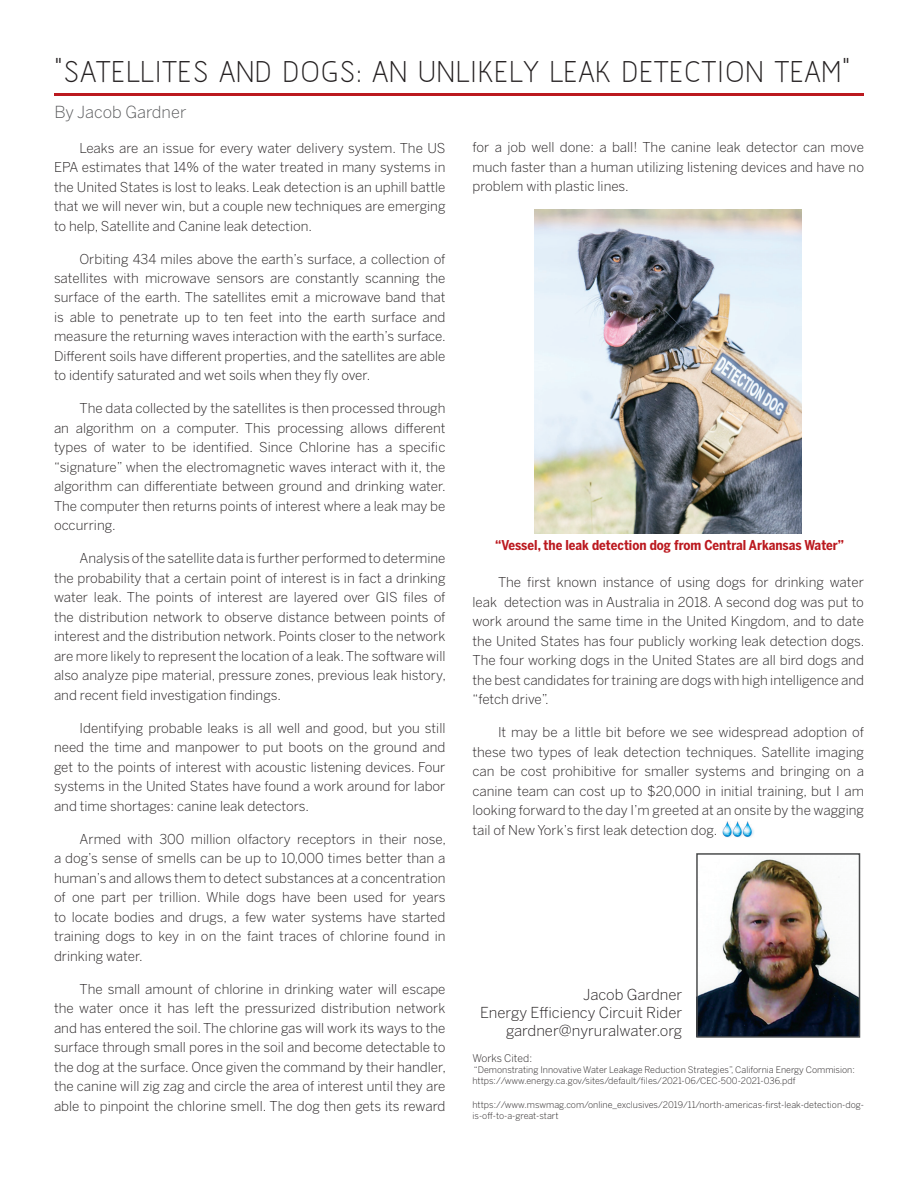
<style>
.page{position:relative;width:918px;height:1188px;background:#fff}
.page>*{position:absolute;margin:0;border:0;box-sizing:border-box;transform-origin:0 0}
.t1{font:37.5px "Acid";letter-spacing:.025em;color:#231f20}
.t2{font:300 16.5px "Benton Sans";color:#57585a}
.t3{font:300 15px/18px "Benton Sans";color:#231f20;text-align:right}
.t4{font:300 13.5px/19.5px "Benton Sans";color:#231f20;text-align:justify}
.t5{font:700 13.5px "Benton Sans Cond";color:#bb191f}
.t6{font:300 10.5px "Benton Sans";color:#231f20}
.t7{font:300 9px/10.8px "Benton Sans";color:#231f20}
</style>
<div class="page">
<hr style="left:54px;top:93px;width:810px;height:3px;background:#bb191f">
<img style="left:723px;top:822px;width:31px;height:15px">
<img style="left:699px;top:859px;width:158px;height:176px">
<div style="left:696px;top:853px;width:164px;height:185px;border:2px solid #4b4c4d"></div>
<img style="left:535px;top:209px;width:267px;height:325px">
<h1 class="t1" style="left:55px;top:57px;width:797px">"SATELLITES AND DOGS: AN UNLIKELY LEAK DETECTION TEAM"</h1>
<p class="t2" style="left:55px;top:103px;width:133px">By Jacob Gardner</p>
<p class="t4" style="left:54px;top:138px;width:393px;text-indent:26px">Leaks are an issue for every water delivery system. The US EPA estimates that 14% of the water treated in many systems in the United States is lost to leaks. Leak detection is an uphill battle that we will never win, but a couple new techniques are emerging to help, Satellite and Canine leak detection.</p>
<p class="t4" style="left:54px;top:249px;width:393px;text-indent:26px">Orbiting 434 miles above the earth’s surface, a collection of satellites with microwave sensors are constantly scanning the surface of the earth. The satellites emit a microwave band that is able to penetrate up to ten feet into the earth surface and measure the returning waves interaction with the earth’s surface.<br>Different soils have different properties, and the satellites are able to identify saturated and wet soils when they fly over.</p>
<p class="t4" style="left:54px;top:399px;width:393px;text-indent:26px">The data collected by the satellites is then processed through an algorithm on a computer. This processing allows different types of water to be identified. Since Chlorine has a specific “signature” when the electromagnetic waves interact with it, the algorithm can differentiate between ground and drinking water.<br>The computer then returns points of interest where a leak may be occurring.</p>
<p class="t4" style="left:54px;top:549px;width:393px;text-indent:26px">Analysis of the satellite data is further performed to determine the probability that a certain point of interest is in fact a drinking water leak. The points of interest are layered over GIS files of the distribution network to observe distance between points of interest and the distribution network. Points closer to the network are more likely to represent the location of a leak. The software will also analyze pipe material, pressure zones, previous leak history, and recent field investigation findings.</p>
<p class="t4" style="left:54px;top:718px;width:393px;text-indent:26px">Identifying probable leaks is all well and good, but you still need the time and manpower to put boots on the ground and get to the points of interest with acoustic listening devices. Four systems in the United States have found a work around for labor and time shortages: canine leak detectors.</p>
<p class="t4" style="left:54px;top:829px;width:393px;text-indent:26px">Armed with 300 million olfactory receptors in their nose, a dog’s sense of smells can be up to 10,000 times better than a human’s and allows them to detect substances at a concentration of one part per trillion. While dogs have been used for years to locate bodies and drugs, a few water systems have started training dogs to key in on the faint traces of chlorine found in drinking water.</p>
<p class="t4" style="left:54px;top:979px;width:393px;text-indent:26px">The small amount of chlorine in drinking water will escape the water once it has left the pressurized distribution network and has entered the soil. The chlorine gas will work its ways to the surface through small pores in the soil and become detectable to the dog at the surface. Once given the command by their handler, the canine will zig zag and circle the area of interest until they are able to pinpoint the chlorine smell. The dog then gets its reward</p>
<p class="t4" style="left:472px;top:137px;width:393px">for a job well done: a ball! The canine leak detector can move much faster than a human utilizing listening devices and have no problem with plastic lines.</p>
<p class="t5" style="left:495px;top:537px;width:351px">“Vessel, the leak detection dog from Central Arkansas Water”</p>
<p class="t4" style="left:472px;top:572px;width:393px;text-indent:26px">The first known instance of using dogs for drinking water leak detection was in Australia in 2018. A second dog was put to work around the same time in the United Kingdom, and to date the United States has four publicly working leak detection dogs.<br>The four working dogs in the United States are all bird dogs and the best candidates for training are dogs with high intelligence and “fetch drive”.</p>
<p class="t4" style="left:472px;top:722px;width:393px;text-indent:26px">It may be a little bit before we see widespread adoption of these two types of leak detection techniques. Satellite imaging can be cost prohibitive for smaller systems and bringing on a canine team can cost up to $20,000 in initial training, but I am looking forward to the day I’m greeted at an onsite by the wagging tail of New York’s first leak detection dog.</p>
<p class="t3" style="left:480px;top:985px;width:204px">Jacob Gardner<br>Energy Efficiency Circuit Rider gardner@nyruralwater.org</p>
<p class="t6" style="left:472px;top:1052px;width:61px">Works Cited:</p>
<p class="t7" style="left:472px;top:1064px;width:384px">“Demonstrating Innovative Water Leakage Reduction Strategies”, California Energy Commision: https://www.energy.ca.gov/sites/default/files/2021-06/CEC-500-2021-036.pdf</p>
<p class="t7" style="left:472px;top:1099px;width:393px">https://www.mswmag.com/online_exclusives/2019/11/north-americas-first-leak-detection-dog&shy;is-off-to-a-great-start</p>
</div>
